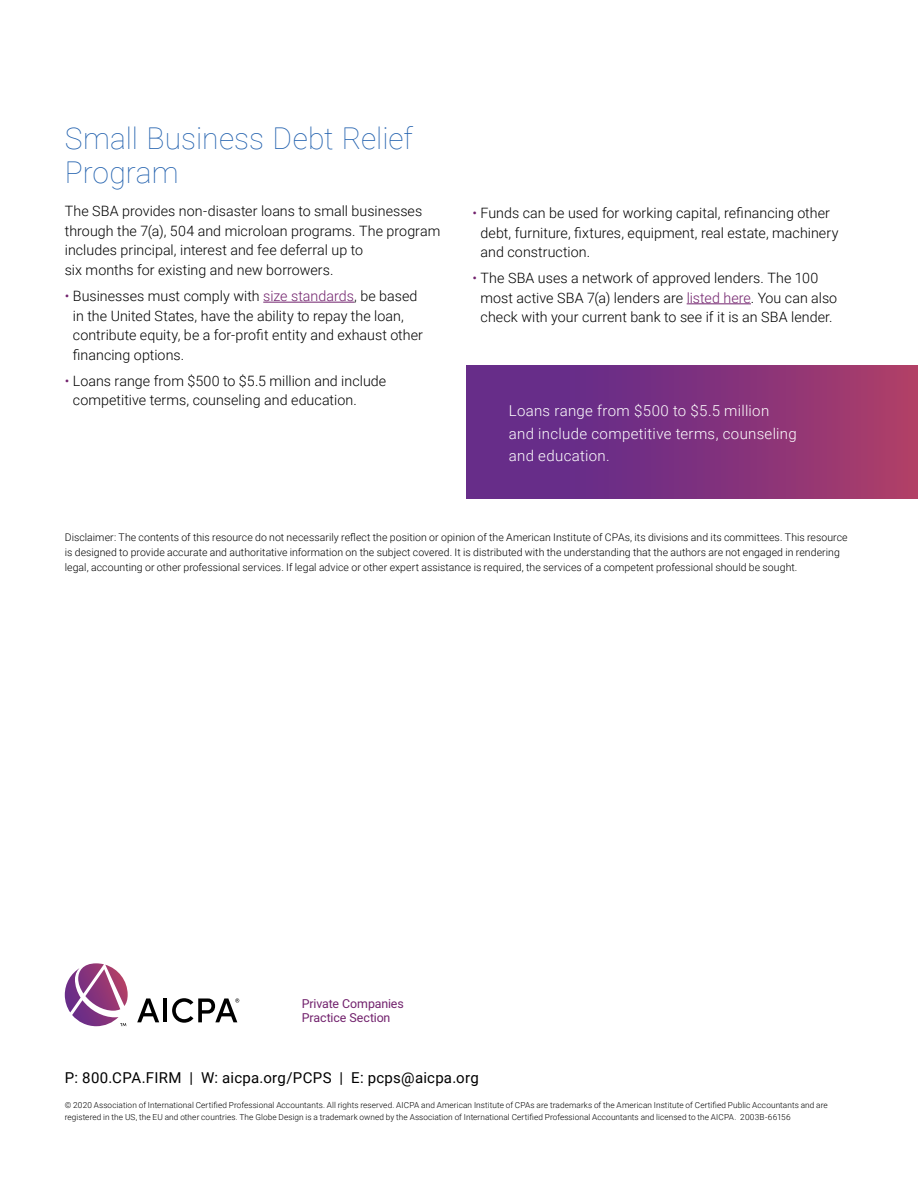
<style>
.page{position:relative;width:918px;height:1188px;background:#fff}
.page>*{position:absolute;margin:0;border:0;box-sizing:border-box;transform-origin:0 0}
.t1{font:100 30px/34.5px "Roboto";color:#2261ae}
.t2{font:300 15px/22.5px "Roboto";letter-spacing:.02em;color:#fff}
.t3{font:15px "Roboto";letter-spacing:.02em;color:#000}
.t4{font:300 14.25px/19.5px "Roboto";letter-spacing:.005em;color:#000}
.t5{font:12.45px/14.9px "Roboto";letter-spacing:-.01em;color:#72226d}
.t6{font:300 10.5px/15px "Roboto";letter-spacing:.005em;color:#000}
.t7{font:300 8.25px/12px "Roboto";letter-spacing:.01em;color:#000}
.s1{color:#72226d}
</style>
<div class="page">
<hr style="left:263px;top:302px;width:91px;height:1px;background:#72226d">
<hr style="left:687px;top:303px;width:64px;height:1px;background:#72226d">
<div style="left:467px;top:365px;width:451px;height:134px;background:linear-gradient(to right,#582990,#aa3c6a)"></div>
<svg style="left:65px;top:963px;width:63px;height:63px"></svg>
<svg style="left:137px;top:998px;width:22px;height:24px"></svg>
<hr style="left:163px;top:998px;width:4px;height:24px;background:#000">
<svg style="left:172px;top:998px;width:67px;height:25px"></svg>
<h1 class="t1" style="left:65px;top:120px;width:350px">Small Business Debt Relief<br>Program</h1>
<p class="t4" style="left:65px;top:201px;width:377px">The SBA provides non-disaster loans to small businesses through the 7(a), 504 and microloan programs. The program includes principal, interest and fee deferral up to<br>six months for existing and new borrowers.</p>
<p class="t4" style="left:73px;top:286px;width:352px;text-indent:-8px"><span class="s1">•</span> Businesses must comply with <span class="s1">size standards</span>, be based in the United States, have the ability to repay the loan, contribute equity, be a for-profit entity and exhaust other financing options.</p>
<p class="t4" style="left:73px;top:370px;width:315px;text-indent:-8px"><span class="s1">•</span> Loans range from $500 to $5.5 million and include competitive terms, counseling and education.</p>
<p class="t4" style="left:481px;top:203px;width:359px;text-indent:-8px"><span class="s1">•</span> Funds can be used for working capital, refinancing other debt, furniture, fixtures, equipment, real estate, machinery and construction.</p>
<p class="t4" style="left:481px;top:268px;width:358px;text-indent:-8px"><span class="s1">•</span> The SBA uses a network of approved lenders. The 100 most active SBA 7(a) lenders are <span class="s1">listed here</span>. You can also check with your current bank to see if it is an SBA lender.</p>
<p class="t2" style="left:509px;top:399px;width:290px">Loans range from $500 to $5.5 million and include competitive terms, counseling and education.</p>
<p class="t6" style="left:65px;top:530px;width:784px">Disclaimer: The contents of this resource do not necessarily reflect the position or opinion of the American Institute of CPAs, its divisions and its committees. This resource is designed to provide accurate and authoritative information on the subject covered. It is distributed with the understanding that the authors are not engaged in rendering legal, accounting or other professional services. If legal advice or other expert assistance is required, the services of a competent professional should be sought.</p>
<p class="t5" style="left:302px;top:995px;width:103px">Private Companies<br>Practice Section</p>
<p class="t3" style="left:65px;top:1067px;width:416px">P: 800.CPA.FIRM | W: aicpa.org/PCPS | E: pcps@aicpa.org</p>
<p class="t7" style="left:65px;top:1099px;width:765px">© 2020 Association of International Certified Professional Accountants. All rights reserved. AICPA and American Institute of CPAs are trademarks of the American Institute of Certified Public Accountants and are registered in the US, the EU and other countries. The Globe Design is a trademark owned by the Association of International Certified Professional Accountants and licensed to the AICPA. 2003B-66156</p>
</div>
